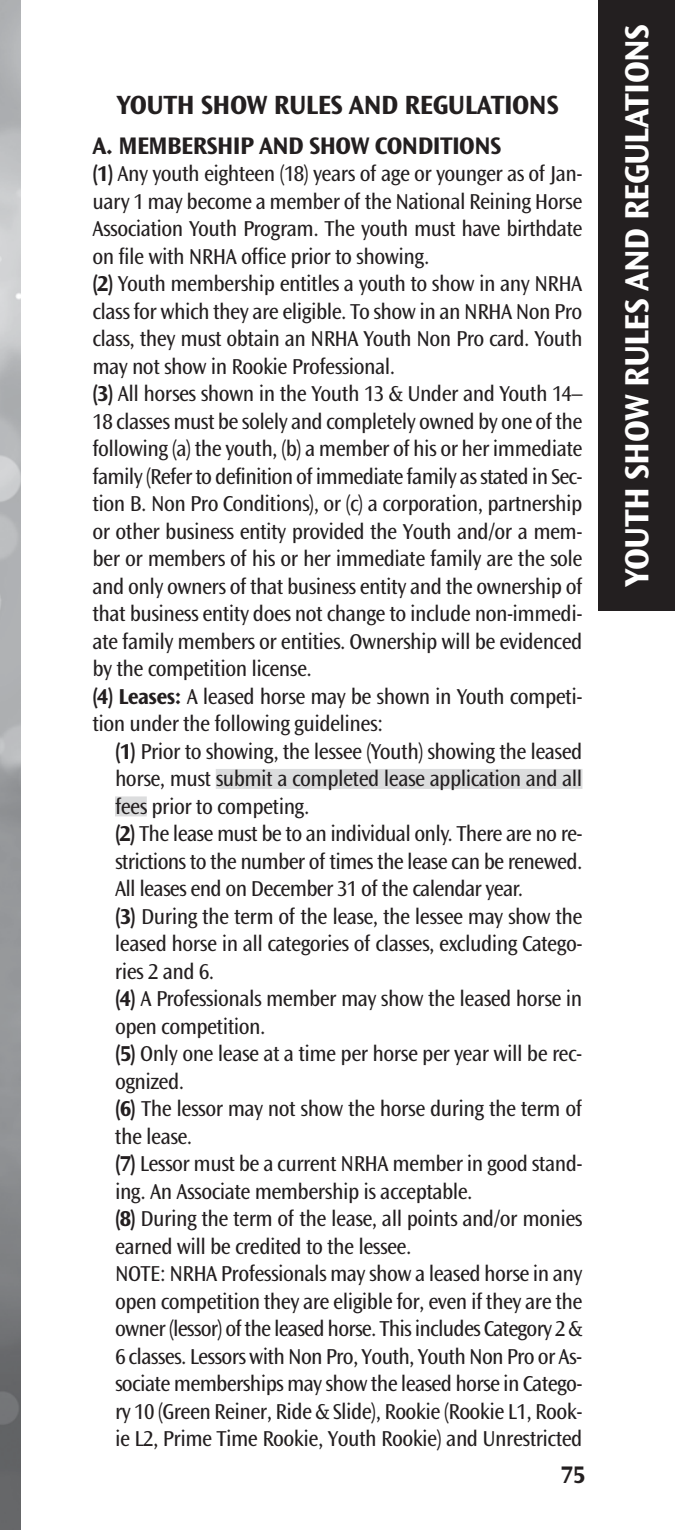
<style>
.page{position:relative;width:675px;height:1530px;background:#fff}
.page>*{position:absolute;margin:0;border:0;box-sizing:border-box;transform-origin:0 0}
.t1{font:700 35px "Ocean Sans Std";letter-spacing:-.02em;color:#fff}
.t2{font:700 27.5px "Ocean Sans Std";letter-spacing:-.02em;color:#231f20}
.t3{font:700 25px "Ocean Sans Std";letter-spacing:-.025em;color:#231f20}
.t4{font:700 25px "Ocean Sans Std";letter-spacing:-.025em;color:#231f20;scale:.95 1}
.t5{font:22.5px/27.5px "Ocean Sans Std";letter-spacing:-.025em;color:#231f20;scale:.95 1}
.s1{font-weight:700}
</style>
<div class="page">
<img style="left:0;top:0;width:21px;height:1530px">
<div style="left:216px;top:769px;width:366px;height:20px;background:#dcddde"></div>
<div style="left:115px;top:796px;width:32px;height:20px;background:#dcddde"></div>
<div style="left:599px;top:0;width:76px;height:610px;background:#231f20"></div>
<p class="t2" style="left:116px;top:89px;width:444px">YOUTH SHOW RULES AND REGULATIONS</p>
<p class="t3" style="left:92px;top:132px;width:410px">A. MEMBERSHIP AND SHOW CONDITIONS</p>
<p class="t5" style="left:92px;top:161px;width:517px"><span class="s1">(1)</span> Any youth eighteen (18) years of age or younger as of Jan&shy;uary 1 may become a member of the National Reining Horse Association Youth Program. The youth must have birthdate on file with NRHA office prior to showing.<br><span class="s1">(2)</span> Youth membership entitles a youth to show in any NRHA class for which they are eligible. To show in an NRHA Non Pro class, they must obtain an NRHA Youth Non Pro card. Youth may not show in Rookie Professional.<br><span class="s1">(3)</span> All horses shown in the Youth 13 &amp; Under and Youth 14– 18 classes must be solely and completely owned by one of the following (a) the youth, (b) a member of his or her immediate family (Refer to definition of immediate family as stated in Sec&shy;tion B. Non Pro Conditions), or (c) a corporation, partnership or other business entity provided the Youth and/or a mem&shy;ber or members of his or her immediate family are the sole and only owners of that business entity and the ownership of that business entity does not change to include non-immedi&shy;ate family members or entities. Ownership will be evidenced by the competition license.<br><span class="s1">(4) Leases:</span> A leased horse may be shown in Youth competi&shy;tion under the following guidelines:</p>
<p class="t5" style="left:115px;top:738px;width:494px"><span class="s1">(1)</span> Prior to showing, the lessee (Youth) showing the leased horse, must submit a completed lease application and all fees prior to competing.<br><span class="s1">(2)</span> The lease must be to an individual only. There are no re&shy;strictions to the number of times the lease can be renewed.<br>All leases end on December 31 of the calendar year.<br><span class="s1">(3)</span> During the term of the lease, the lessee may show the leased horse in all categories of classes, excluding Catego&shy;ries 2 and 6.<br><span class="s1">(4)</span> A Professionals member may show the leased horse in open competition.<br><span class="s1">(5)</span> Only one lease at a time per horse per year will be rec&shy;ognized.<br><span class="s1">(6)</span> The lessor may not show the horse during the term of the lease.<br><span class="s1">(7)</span> Lessor must be a current NRHA member in good stand&shy;ing. An Associate membership is acceptable.<br><span class="s1">(8)</span> During the term of the lease, all points and/or monies earned will be credited to the lessee.<br>NOTE: NRHA Professionals may show a leased horse in any open competition they are eligible for, even if they are the owner (lessor) of the leased horse. This includes Category 2 &amp; 6 classes. Lessors with Non Pro, Youth, Youth Non Pro or As&shy;sociate memberships may show the leased horse in Catego&shy;ry 10 (Green Reiner, Ride &amp; Slide), Rookie (Rookie L1, Rook&shy;ie L2, Prime Time Rookie, Youth Rookie) and Unrestricted</p>
<p class="t4" style="left:561px;top:1461px;width:27px">75</p>
<h1 class="t1" style="left:617px;top:587px;width:564px;rotate:-90deg">YOUTH SHOW RULES AND REGULATIONS</h1>
</div>
